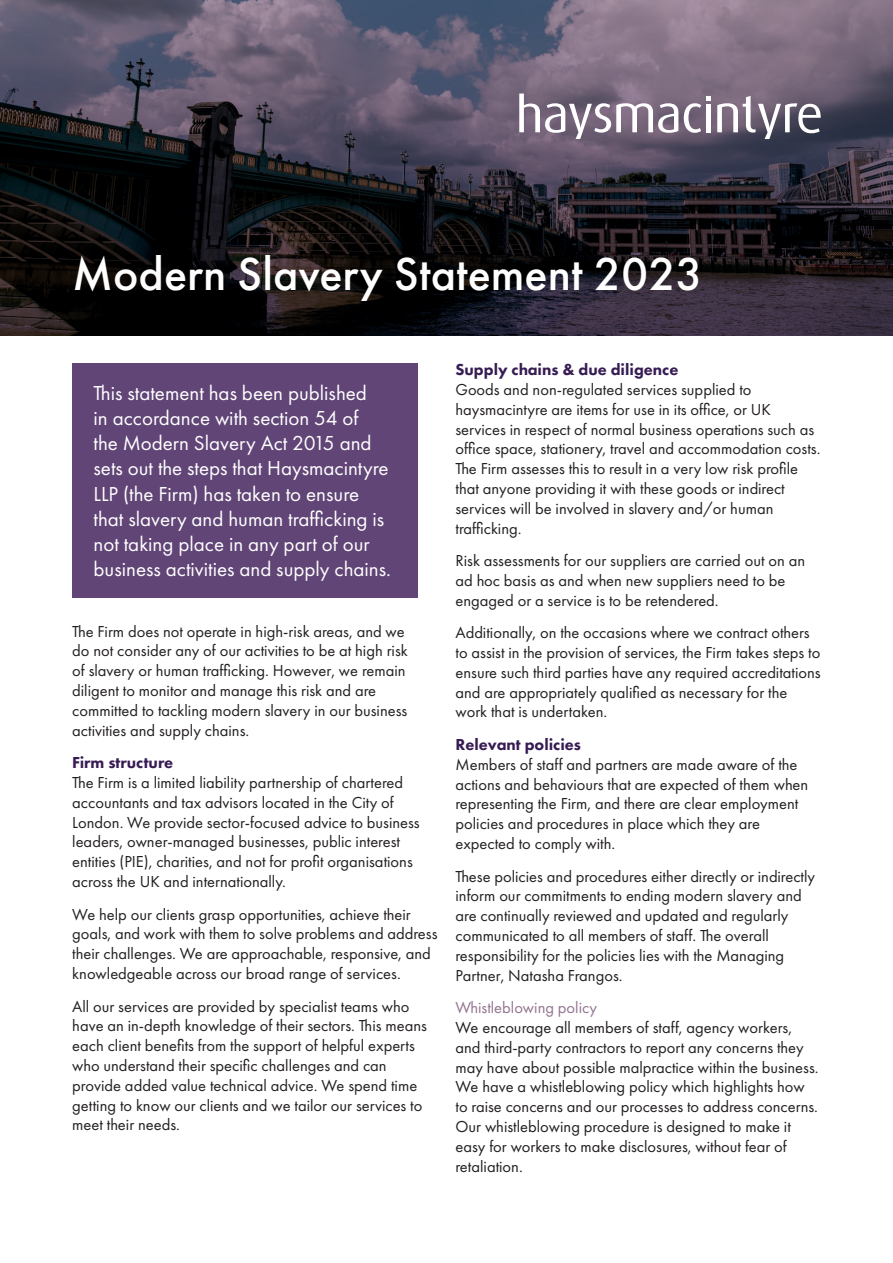
<style>
.page{position:relative;width:893px;height:1263px;background:#fff}
.page>*{position:absolute;margin:0;border:0;box-sizing:border-box;transform-origin:0 0}
.t1{font:500 48px "Futura PT";color:#fff}
.t2{font:21px/25.2px "Futura PT";color:#fff}
.t3{font:16.5px/19.8px "Futura PT";color:#231f20}
.t4{font:800 16.5px "Futura PT";color:#371c53}
.t5{font:16.5px "Futura PT";color:#927490}
</style>
<div class="page">
<svg style="left:0;top:0;width:893px;height:336px;background:#393440"></svg>
<svg style="left:519px;top:94px;width:159px;height:45px"></svg>
<svg style="left:684px;top:96px;width:27px;height:37px"></svg>
<svg style="left:717px;top:96px;width:104px;height:43px"></svg>
<div style="left:72px;top:362px;width:346px;height:235px;background:#624577"></div>
<h1 class="t1" style="left:72px;top:245px;width:632px">Modern Slavery Statement 2023</h1>
<p class="t2" style="left:94px;top:380px;width:299px">This statement has been published<br>in accordance with section 54 of<br>the Modern Slavery Act 2015 and sets out the steps that Haysmacintyre LLP (the Firm) has taken to ensure that slavery and human trafficking is not taking place in any part of our business activities and supply chains.</p>
<p class="t3" style="left:72px;top:621px;width:337px">The Firm does not operate in high-risk areas, and we do not consider any of our activities to be at high risk of slavery or human trafficking. However, we remain diligent to monitor and manage this risk and are committed to tackling modern slavery in our business activities and supply chains.</p>
<p class="t4" style="left:72px;top:752px;width:102px">Firm structure</p>
<p class="t3" style="left:72px;top:772px;width:349px">The Firm is a limited liability partnership of chartered accountants and tax advisors located in the City of London. We provide sector-focused advice to business leaders, owner-managed businesses, public interest entities (PIE), charities, and not for profit organisations across the UK and internationally.</p>
<p class="t3" style="left:72px;top:904px;width:367px">We help our clients grasp opportunities, achieve their goals, and work with them to solve problems and address their challenges. We are approachable, responsive, and knowledgeable across our broad range of services.</p>
<p class="t3" style="left:72px;top:996px;width:356px">All our services are provided by specialist teams who have an in-depth knowledge of their sectors. This means each client benefits from the support of helpful experts who understand their specific challenges and can provide added value technical advice. We spend time getting to know our clients and we tailor our services to meet their needs.</p>
<p class="t4" style="left:455px;top:359px;width:224px">Supply chains &amp; due diligence</p>
<p class="t3" style="left:455px;top:379px;width:366px">Goods and non-regulated services supplied to haysmacintyre are items for use in its office, or UK services in respect of normal business operations such as office space, stationery, travel and accommodation costs.<br>The Firm assesses this to result in a very low risk profile that anyone providing it with these goods or indirect services will be involved in slavery and/or human trafficking.</p>
<p class="t3" style="left:455px;top:551px;width:351px">Risk assessments for our suppliers are carried out on an ad hoc basis as and when new suppliers need to be engaged or a service is to be retendered.</p>
<p class="t3" style="left:455px;top:623px;width:367px">Additionally, on the occasions where we contract others to assist in the provision of services, the Firm takes steps to ensure such third parties have any required accreditations and are appropriately qualified as necessary for the work that is undertaken.</p>
<p class="t4" style="left:455px;top:734px;width:127px">Relevant policies</p>
<p class="t3" style="left:455px;top:754px;width:354px">Members of staff and partners are made aware of the actions and behaviours that are expected of them when representing the Firm, and there are clear employment policies and procedures in place which they are expected to comply with.</p>
<p class="t3" style="left:455px;top:866px;width:361px">These policies and procedures either directly or indirectly inform our commitments to ending modern slavery and are continually reviewed and updated and regularly communicated to all members of staff. The overall responsibility for the policies lies with the Managing Partner, Natasha Frangos.</p>
<p class="t5" style="left:455px;top:998px;width:143px">Whistleblowing policy</p>
<p class="t3" style="left:455px;top:1017px;width:365px">We encourage all members of staff, agency workers, and third-party contractors to report any concerns they may have about possible malpractice within the business.<br>We have a whistleblowing policy which highlights how to raise concerns and our processes to address concerns.<br>Our whistleblowing procedure is designed to make it easy for workers to make disclosures, without fear of retaliation.</p>
</div>
